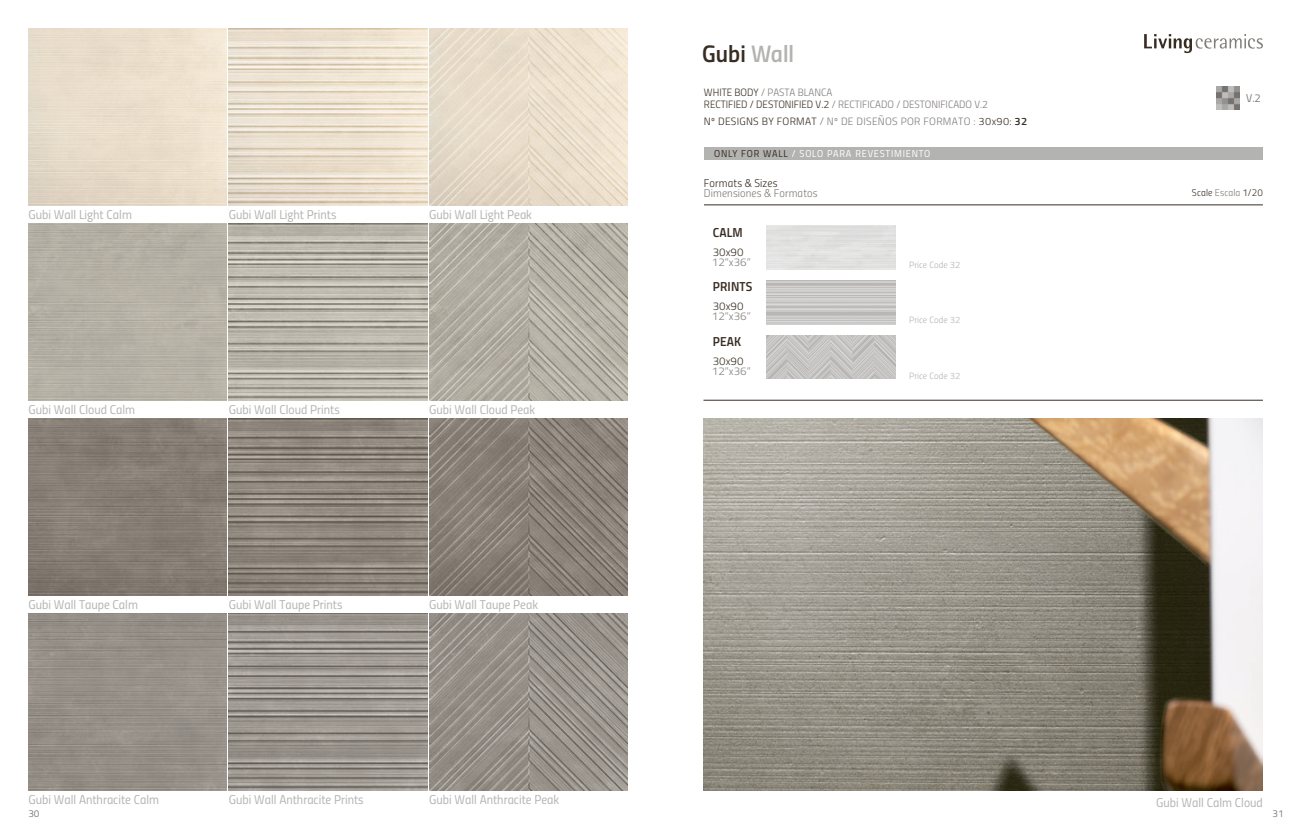
<style>
.page{position:relative;width:1312px;height:833px;background:#fff}
.page>*{position:absolute;margin:0;border:0;box-sizing:border-box;transform-origin:0 0}
.t1{font:24px "Titillium Semibold Upright";color:#382d23}
.t2{font:13px "Titillium Semibold Upright";letter-spacing:.01em;color:#382d23}
.t3{font:12.75px "Titillium Regular Upright";color:#b3b3b1}
.t4{font:11.38px "Titillium Light Upright";letter-spacing:.01em;color:#807d7a}
.t5{font:11.38px "Titillium Light Upright";letter-spacing:.01em;color:#382d23}
.t6{font:11.38px "Titillium Regular Upright";color:#807d7a}
.t7{font:11.12px "Titillium Light Upright";color:#807d7a;scale:1.04 1}
.t8{font:11.12px "Titillium Light Upright";color:#382d23;scale:1.04 1}
.t9{font:10.62px/12px "Titillium Light Upright";color:#807d7a}
.t10{font:10.62px "Titillium Light Upright";letter-spacing:.025em;color:#382d23;scale:1.04 1}
.t11{font:10px "Titillium Regular Upright";letter-spacing:.08em;color:#fff}
.t12{font:10px "Titillium Regular Upright";color:#807d7a}
.t13{font:9.88px "Titillium Light Upright";letter-spacing:.015em;color:#382d23}
.t14{font:9.12px "Titillium Light Upright";color:#b3b3b1;scale:1.04 1}
.s1{color:#b3b3b1}
.s2{color:#382d23}
.s3{color:#807d7a}
.s4{font-family:"Titillium Semibold Upright"}
</style>
<div class="page">
<img style="left:703px;top:418px;width:559px;height:372px">
<hr style="left:703px;top:400px;width:559px;height:1px;background:#382d23">
<img style="left:766px;top:336px;width:129px;height:43px">
<img style="left:1216px;top:86px;width:23px;height:23px">
<div style="left:703px;top:147px;width:559px;height:12px;background:#b3b3b1"></div>
<hr style="left:703px;top:204px;width:559px;height:1px;background:#382d23">
<svg style="left:1144px;top:34px;width:118px;height:19px"></svg>
<img style="left:28px;top:418px;width:199px;height:177px">
<img style="left:229px;top:223px;width:198px;height:177px">
<img style="left:229px;top:418px;width:198px;height:177px">
<img style="left:229px;top:613px;width:198px;height:177px">
<img style="left:429px;top:28px;width:198px;height:178px">
<img style="left:429px;top:223px;width:198px;height:177px">
<img style="left:429px;top:418px;width:198px;height:177px">
<img style="left:429px;top:613px;width:198px;height:177px">
<h1 class="t1" style="left:702px;top:35px;width:93px">Gubi <span class="s1">Wall</span></h1>
<p class="t9" style="left:703px;top:86px;width:286px"><span class="s2">WHITE BODY</span> / PASTA BLANCA<br><span class="s2">RECTIFIED / DESTONIFIED V.2</span> / RECTIFICADO / DESTONIFICADO V.2</p>
<p class="t10" style="left:703px;top:113px;width:312px">Nº DESIGNS BY FORMAT <span class="s3">/ Nº DE DISEÑOS POR FORMATO :</span> 30x90: <span class="s4">32</span></p>
<p class="t6" style="left:1245px;top:90px;width:16px">V.2</p>
<p class="t11" style="left:714px;top:146px;width:218px"><span class="s2">ONLY FOR WALL</span> / SOLO PARA REVESTIMIENTO</p>
<p class="t5" style="left:703px;top:174px;width:75px">Formats &amp; Sizes</p>
<p class="t4" style="left:703px;top:185px;width:115px">Dimensiones &amp; Formatos</p>
<p class="t13" style="left:1191px;top:186px;width:73px">Scale <span class="s3">Escala</span> 1/20</p>
<p class="t3" style="left:28px;top:205px;width:105px">Gubi Wall Light Calm</p>
<p class="t3" style="left:229px;top:205px;width:109px">Gubi Wall Light Prints</p>
<p class="t3" style="left:429px;top:205px;width:104px">Gubi Wall Light Peak</p>
<p class="t2" style="left:712px;top:222px;width:31px">CALM</p>
<p class="t8" style="left:712px;top:244px;width:31px">30x90</p>
<p class="t7" style="left:711px;top:254px;width:39px">12”x36”</p>
<p class="t14" style="left:908px;top:258px;width:51px">Price Code 32</p>
<p class="t2" style="left:712px;top:276px;width:41px">PRINTS</p>
<p class="t8" style="left:712px;top:298px;width:31px">30x90</p>
<p class="t7" style="left:711px;top:308px;width:39px">12”x36”</p>
<p class="t14" style="left:908px;top:313px;width:51px">Price Code 32</p>
<p class="t2" style="left:712px;top:331px;width:30px">PEAK</p>
<p class="t8" style="left:712px;top:353px;width:31px">30x90</p>
<p class="t7" style="left:711px;top:363px;width:39px">12”x36”</p>
<p class="t14" style="left:908px;top:369px;width:51px">Price Code 32</p>
<p class="t3" style="left:28px;top:400px;width:108px">Gubi Wall Cloud Calm</p>
<p class="t3" style="left:229px;top:400px;width:113px">Gubi Wall Cloud Prints</p>
<p class="t3" style="left:429px;top:400px;width:108px">Gubi Wall Cloud Peak</p>
<p class="t3" style="left:28px;top:595px;width:111px">Gubi Wall Taupe Calm</p>
<p class="t3" style="left:229px;top:595px;width:115px">Gubi Wall Taupe Prints</p>
<p class="t3" style="left:429px;top:595px;width:110px">Gubi Wall Taupe Peak</p>
<p class="t3" style="left:28px;top:790px;width:132px">Gubi Wall Anthracite Calm</p>
<p class="t3" style="left:229px;top:790px;width:136px">Gubi Wall Anthracite Prints</p>
<p class="t3" style="left:429px;top:790px;width:132px">Gubi Wall Anthracite Peak</p>
<p class="t3" style="left:1155px;top:793px;width:108px">Gubi Wall Calm Cloud</p>
<p class="t12" style="left:28px;top:805px;width:13px">30</p>
<p class="t12" style="left:1271px;top:805px;width:13px">31</p>
</div>
